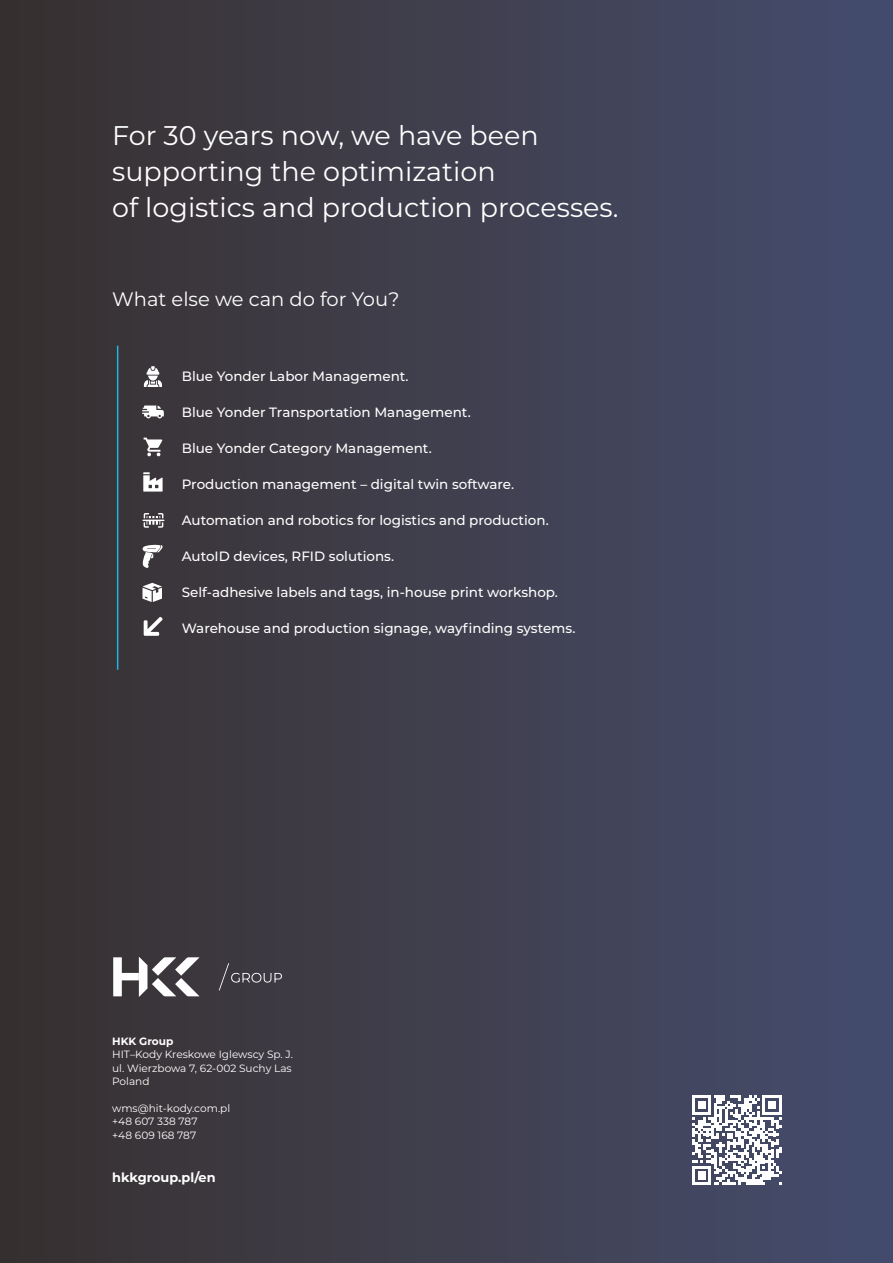
<style>
.page{position:relative;width:893px;height:1263px;background:#fff}
.page>*{position:absolute;margin:0;border:0;box-sizing:border-box;transform-origin:0 0}
.t1{font:27px/35.7px "Montserrat";color:#fff}
.t2{font:19.5px "Montserrat";color:#fff}
.t3{font:500 13.5px "Montserrat";color:#fff}
.t4{font:700 12.9px "Montserrat";color:#fff}
.t5{font:10.5px/13.5px "Montserrat";color:#fff;text-align:justify}
.t6{font:700 10.5px "Montserrat";color:#fff}
</style>
<div class="page">
<div style="left:0;top:0;width:893px;height:1263px;background:linear-gradient(to right,#38302f,#454d6e)"></div>
<svg style="left:219px;top:963px;width:63px;height:27px;background:#4d4950"></svg>
<svg style="left:113px;top:957px;width:86px;height:40px"></svg>
<svg style="left:692px;top:1095px;width:90px;height:90px"></svg>
<svg style="left:144px;top:617px;width:19px;height:19px"></svg>
<svg style="left:144px;top:366px;width:18px;height:20px"></svg>
<svg style="left:142px;top:405px;width:22px;height:13px"></svg>
<svg style="left:143px;top:472px;width:20px;height:20px"></svg>
<svg style="left:143px;top:545px;width:20px;height:23px"></svg>
<svg style="left:143px;top:513px;width:21px;height:15px"></svg>
<svg style="left:143px;top:583px;width:19px;height:19px"></svg>
<hr style="left:117px;top:346px;width:1px;height:324px;background:#26b3e8">
<svg style="left:144px;top:438px;width:18px;height:18px"></svg>
<h1 class="t1" style="left:112px;top:117px;width:508px">For 30 years now, we have been supporting the optimization<br>of logistics and production processes.</h1>
<h2 class="t2" style="left:112px;top:286px;width:289px">What else we can do for You?</h2>
<p class="t3" style="left:182px;top:367px;width:228px">Blue Yonder Labor Management.</p>
<p class="t3" style="left:182px;top:403px;width:290px">Blue Yonder Transportation Management.</p>
<p class="t3" style="left:182px;top:439px;width:251px">Blue Yonder Category Management.</p>
<p class="t3" style="left:182px;top:475px;width:334px">Production management – digital twin software.</p>
<p class="t3" style="left:182px;top:511px;width:368px">Automation and robotics for logistics and production.</p>
<p class="t3" style="left:182px;top:547px;width:214px">AutoID devices, RFID solutions.</p>
<p class="t3" style="left:182px;top:583px;width:378px">Self-adhesive labels and tags, in-house print workshop.</p>
<p class="t3" style="left:182px;top:619px;width:395px">Warehouse and production signage, wayfinding systems.</p>
<p class="t6" style="left:112px;top:1034px;width:63px">HKK Group</p>
<p class="t5" style="left:112px;top:1047px;width:182px">HIT–Kody Kreskowe Iglewscy Sp. J. ul. Wierzbowa 7, 62-002 Suchy Las Poland</p>
<p class="t5" style="left:112px;top:1101px;width:120px;text-align:left">wms@hit-kody.com.pl +48 607 338 787<br>+48 609 168 787</p>
<p class="t4" style="left:112px;top:1169px;width:105px">hkkgroup.pl/en</p>
</div>
